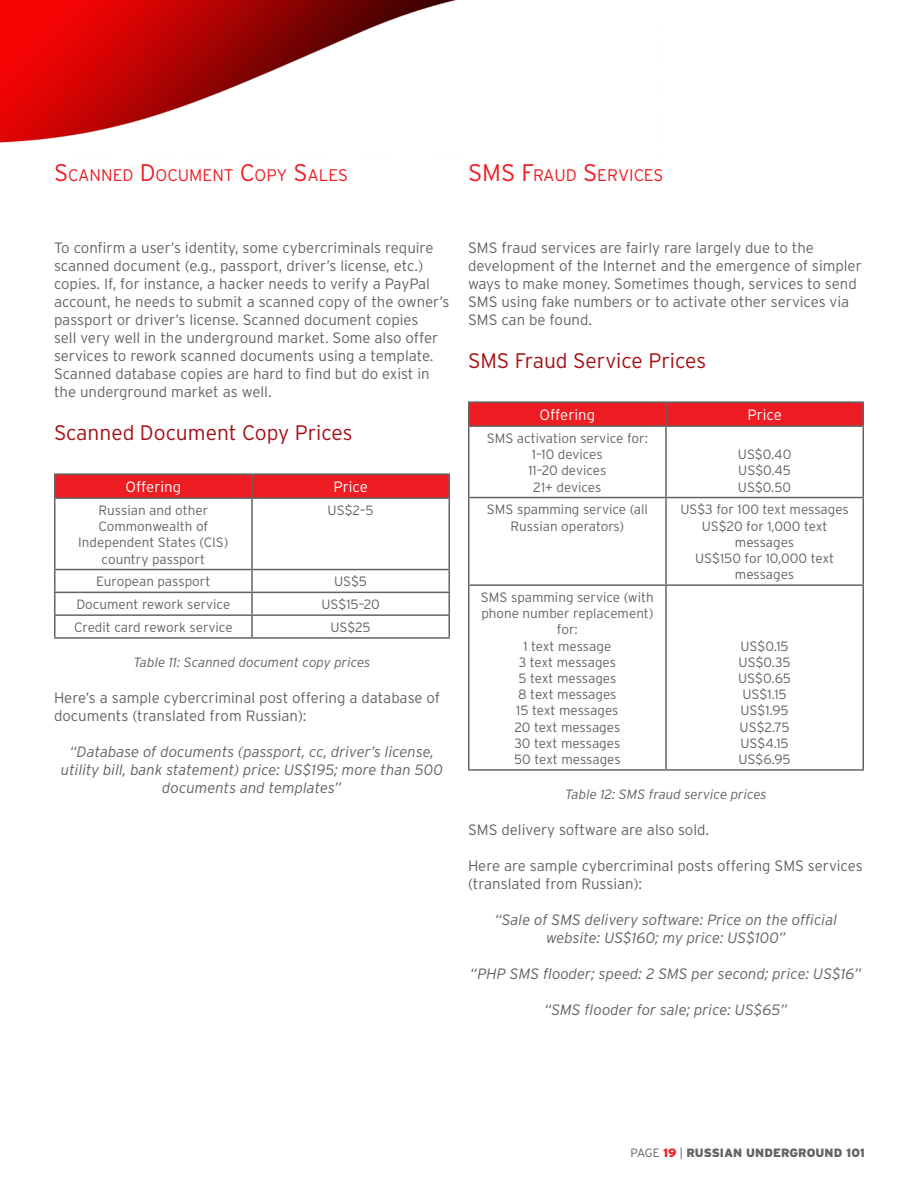
<style>
.page{position:relative;width:918px;height:1188px;background:#fff}
.page>*{position:absolute;margin:0;border:0;box-sizing:border-box;transform-origin:0 0}
.heading_1{font:300 24px "Interstate";color:#ee1d23}
.heading_2{font:300 21px "Interstate";color:#a70e13}
.heading_1-2{font:300 16.8px "Interstate";color:#ee1d23}
.body_text_1{font:300 15px/18px "Interstate";color:#636366}
.quote{font:italic 300 15px/18px "Interstate";color:#636366;text-align:center}
.table_header{font:300 15px "Interstate";color:#fff}
.table_body_number{font:300 13.5px/16.2px "Interstate";color:#636366;text-align:center}
.t1{font:italic 300 13.5px "Interstate";color:#636366}
.t2{font:900 12px "Interstate";color:#636366}
.s1{font-size:24px}
.s2{font-weight:300}
.s3{color:#ee1d23}
</style>
<div class="page">
<img style="left:0;top:0;width:862px;height:594px">
<div style="left:56px;top:475px;width:392px;height:22px;background:#ee1d23"></div>
<hr style="left:54px;top:473px;width:198px;height:2px;background:#636366">
<hr style="left:54px;top:475px;width:2px;height:22px;background:#636366">
<hr style="left:252px;top:473px;width:198px;height:2px;background:#636366">
<hr style="left:251px;top:475px;width:2px;height:22px;background:#636366">
<hr style="left:448px;top:475px;width:2px;height:22px;background:#636366">
<hr style="left:54px;top:497px;width:198px;height:2px;background:#636366">
<hr style="left:54px;top:499px;width:2px;height:70px;background:#636366">
<hr style="left:252px;top:497px;width:198px;height:2px;background:#636366">
<hr style="left:251px;top:499px;width:2px;height:70px;background:#636366">
<hr style="left:448px;top:499px;width:2px;height:70px;background:#636366">
<hr style="left:54px;top:569px;width:198px;height:1px;background:#636366">
<hr style="left:54px;top:570px;width:2px;height:22px;background:#636366">
<hr style="left:252px;top:569px;width:198px;height:1px;background:#636366">
<hr style="left:251px;top:570px;width:2px;height:22px;background:#636366">
<hr style="left:448px;top:570px;width:2px;height:22px;background:#636366">
<hr style="left:54px;top:592px;width:198px;height:1px;background:#636366">
<hr style="left:54px;top:593px;width:2px;height:21px;background:#636366">
<hr style="left:252px;top:592px;width:198px;height:1px;background:#636366">
<hr style="left:251px;top:593px;width:2px;height:21px;background:#636366">
<hr style="left:448px;top:593px;width:2px;height:21px;background:#636366">
<hr style="left:54px;top:614px;width:198px;height:2px;background:#636366">
<hr style="left:54px;top:616px;width:2px;height:21px;background:#636366">
<hr style="left:252px;top:614px;width:198px;height:2px;background:#636366">
<hr style="left:251px;top:616px;width:2px;height:21px;background:#636366">
<hr style="left:448px;top:616px;width:2px;height:21px;background:#636366">
<hr style="left:54px;top:637px;width:198px;height:2px;background:#636366">
<hr style="left:252px;top:637px;width:198px;height:2px;background:#636366">
<div style="left:470px;top:403px;width:392px;height:22px;background:#ee1d23"></div>
<hr style="left:468px;top:401px;width:198px;height:2px;background:#636366">
<hr style="left:468px;top:403px;width:2px;height:22px;background:#636366">
<hr style="left:666px;top:401px;width:198px;height:2px;background:#636366">
<hr style="left:665px;top:403px;width:2px;height:22px;background:#636366">
<hr style="left:862px;top:403px;width:2px;height:22px;background:#636366">
<hr style="left:468px;top:425px;width:198px;height:2px;background:#636366">
<hr style="left:468px;top:427px;width:2px;height:70px;background:#636366">
<hr style="left:666px;top:425px;width:198px;height:2px;background:#636366">
<hr style="left:665px;top:427px;width:2px;height:70px;background:#636366">
<hr style="left:862px;top:427px;width:2px;height:70px;background:#636366">
<hr style="left:468px;top:497px;width:198px;height:1px;background:#636366">
<hr style="left:468px;top:498px;width:2px;height:86px;background:#636366">
<hr style="left:666px;top:497px;width:198px;height:1px;background:#636366">
<hr style="left:665px;top:498px;width:2px;height:86px;background:#636366">
<hr style="left:862px;top:498px;width:2px;height:86px;background:#636366">
<hr style="left:468px;top:584px;width:198px;height:2px;background:#636366">
<hr style="left:468px;top:586px;width:2px;height:183px;background:#636366">
<hr style="left:666px;top:584px;width:198px;height:2px;background:#636366">
<hr style="left:665px;top:586px;width:2px;height:183px;background:#636366">
<hr style="left:862px;top:586px;width:2px;height:183px;background:#636366">
<hr style="left:468px;top:769px;width:198px;height:2px;background:#636366">
<hr style="left:666px;top:769px;width:198px;height:2px;background:#636366">
<p class="heading_1-2" style="left:54px;top:165px;width:296px"><span class="s1">S</span>CANNED <span class="s1">D</span>OCUMENT <span class="s1">C</span>OPY <span class="s1">S</span>ALES</p>
<p class="heading_1" style="left:468px;top:158px;width:16px">SMS</p>
<p class="heading_1-2" style="left:522px;top:165px;width:143px"><span class="s1">F</span>RAUD <span class="s1">S</span> ERVICES</p>
<p class="body_text_1" style="left:54px;top:239px;width:397px">To confirm a user’s identity, some cybercriminals require scanned document (e.g., passport, driver’s license, etc.) copies. If, for instance, a hacker needs to verify a PayPal account, he needs to submit a scanned copy of the owner’s passport or driver’s license. Scanned document copies<br>sell very well in the underground market. Some also offer services to rework scanned documents using a template.<br>Scanned database copies are hard to find but do exist in the underground market as well.</p>
<p class="heading_2" style="left:54px;top:420px;width:300px">Scanned Document Copy Prices</p>
<p class="table_header" style="left:126px;top:478px;width:57px">Offering</p>
<p class="table_header" style="left:333px;top:478px;width:36px">Price</p>
<p class="table_body_number" style="left:78px;top:502px;width:152px">Russian and other<br>Commonwealth of<br>Independent States (CIS) country passport</p>
<p class="table_body_number" style="left:328px;top:502px;width:47px">US$2–5</p>
<p class="table_body_number" style="left:96px;top:573px;width:116px">European passport</p>
<p class="table_body_number" style="left:334px;top:573px;width:35px">US$5</p>
<p class="table_body_number" style="left:76px;top:596px;width:156px">Document rework service</p>
<p class="table_body_number" style="left:321px;top:596px;width:60px">US$15–20</p>
<p class="table_body_number" style="left:74px;top:619px;width:160px">Credit card rework service</p>
<p class="table_body_number" style="left:330px;top:619px;width:42px">US$25</p>
<p class="t1" style="left:134px;top:654px;width:238px">Table 11: Scanned document copy prices</p>
<p class="body_text_1" style="left:54px;top:688px;width:388px">Here’s a sample cybercriminal post offering a database of documents (translated from Russian):</p>
<p class="quote" style="left:61px;top:742px;width:384px">“Database of documents (passport, cc, driver’s license, utility bill, bank statement) price: US$195; more than 500 documents and templates”</p>
<p class="body_text_1" style="left:468px;top:239px;width:395px">SMS fraud services are fairly rare largely due to the development of the Internet and the emergence of simpler ways to make money. Sometimes though, services to send SMS using fake numbers or to activate other services via SMS can be found.</p>
<p class="heading_2" style="left:468px;top:348px;width:240px">SMS Fraud Service Prices</p>
<p class="table_header" style="left:540px;top:406px;width:57px">Offering</p>
<p class="table_header" style="left:747px;top:406px;width:36px">Price</p>
<p class="table_body_number" style="left:487px;top:430px;width:163px">SMS activation service for:</p>
<p class="table_body_number" style="left:532px;top:446px;width:72px">1–10 devices</p>
<p class="table_body_number" style="left:528px;top:462px;width:79px">11–20 devices</p>
<p class="table_body_number" style="left:533px;top:479px;width:70px">21+ devices</p>
<p class="table_body_number" style="left:738px;top:446px;width:55px">US$0.40</p>
<p class="table_body_number" style="left:738px;top:462px;width:54px">US$0.45</p>
<p class="table_body_number" style="left:738px;top:479px;width:55px">US$0.50</p>
<p class="table_body_number" style="left:487px;top:501px;width:162px">SMS spamming service (all<br>Russian operators)</p>
<p class="table_body_number" style="left:680px;top:501px;width:170px">US$3 for 100 text messages</p>
<p class="table_body_number" style="left:702px;top:518px;width:127px">US$20 for 1,000 text messages</p>
<p class="table_body_number" style="left:695px;top:550px;width:141px">US$150 for 10,000 text messages</p>
<p class="table_body_number" style="left:481px;top:589px;width:174px">SMS spamming service (with phone number replacement) for:</p>
<p class="table_body_number" style="left:523px;top:638px;width:89px">1 text message</p>
<p class="table_body_number" style="left:519px;top:654px;width:99px">3 text messages</p>
<p class="table_body_number" style="left:518px;top:670px;width:99px">5 text messages</p>
<p class="table_body_number" style="left:518px;top:686px;width:100px">8 text messages</p>
<p class="table_body_number" style="left:516px;top:702px;width:104px">15 text messages</p>
<p class="table_body_number" style="left:514px;top:719px;width:107px">20 text messages</p>
<p class="table_body_number" style="left:514px;top:735px;width:107px">30 text messages</p>
<p class="table_body_number" style="left:514px;top:751px;width:108px">50 text messages</p>
<p class="table_body_number" style="left:740px;top:638px;width:50px">US$0.15</p>
<p class="table_body_number" style="left:739px;top:654px;width:54px">US$0.35</p>
<p class="table_body_number" style="left:738px;top:670px;width:54px">US$0.65</p>
<p class="table_body_number" style="left:743px;top:686px;width:46px">US$1.15</p>
<p class="table_body_number" style="left:741px;top:702px;width:50px">US$1.95</p>
<p class="table_body_number" style="left:740px;top:719px;width:51px">US$2.75</p>
<p class="table_body_number" style="left:741px;top:735px;width:50px">US$4.15</p>
<p class="table_body_number" style="left:738px;top:751px;width:54px">US$6.95</p>
<p class="t1" style="left:565px;top:786px;width:203px">Table 12: SMS fraud service prices</p>
<p class="body_text_1" style="left:468px;top:820px;width:243px">SMS delivery software are also sold.</p>
<p class="body_text_1" style="left:468px;top:856px;width:396px">Here are sample cybercriminal posts offering SMS services (translated from Russian):</p>
<p class="quote" style="left:495px;top:910px;width:344px">“Sale of SMS delivery software: Price on the official website: US$160; my price: US$100”</p>
<p class="quote" style="left:470px;top:964px;width:393px">“PHP SMS flooder; speed: 2 SMS per second; price: US$16”</p>
<p class="quote" style="left:544px;top:1000px;width:245px">“SMS flooder for sale; price: US$65”</p>
<p class="t2" style="left:630px;top:1146px;width:236px"><span class="s2">PAGE</span> <span class="s3">19</span> <span class="s2">|</span> RUSSIAN UNDERGROUND 101</p>
</div>
